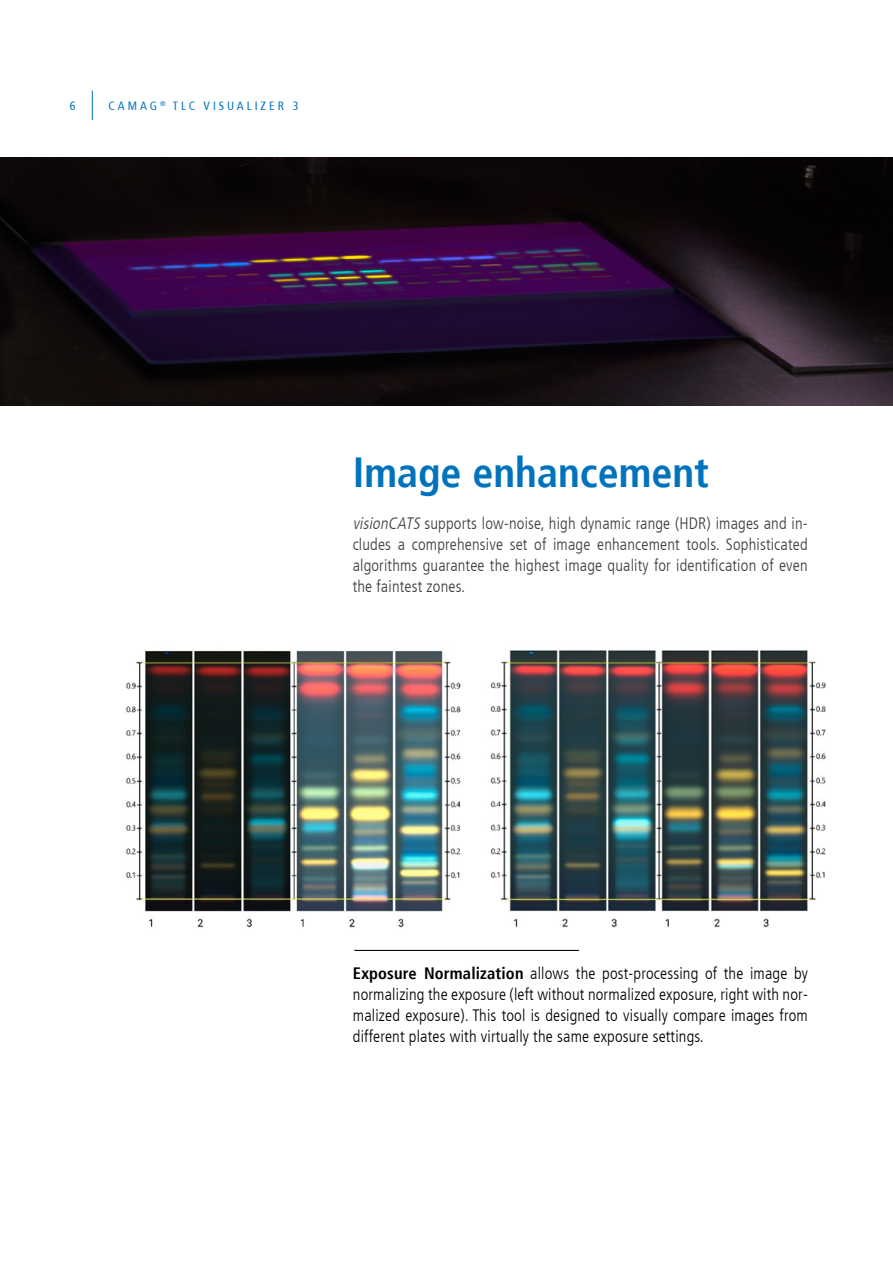
<style>
.page{position:relative;width:893px;height:1263px;background:#fff}
.page>*{position:absolute;margin:0;border:0;box-sizing:border-box;transform-origin:0 0}
.t1{font:700 condensed 42px "Frutiger";color:#0073bc}
.t2{font:300 condensed 16.5px/21px "Frutiger LT";letter-spacing:.01em;color:#000;text-align:justify}
.t3{font:300 condensed 16.5px/21px "Frutiger LT";letter-spacing:.01em;color:#3d3c3c;text-align:justify}
.t4{font:condensed 12px "Frutiger 57";letter-spacing:.25em;color:#0073bc}
.s1{font-style:italic}
.s2{font-family:"Frutiger";font-weight:700}
</style>
<div class="page">
<svg style="left:92px;top:91px;width:1px;height:29px"></svg>
<img style="left:126px;top:650px;width:700px;height:278px">
<hr style="left:354px;top:950px;width:225px;height:1px;background:#000">
<img style="left:0;top:157px;width:893px;height:249px">
<p class="t4" style="left:70px;top:99px;width:7px">6</p>
<p class="t4" style="left:108px;top:99px;width:192px">CAMAG <sup>®</sup> TLC VISUALIZER 3</p>
<p class="t1" style="left:353px;top:447px;width:358px">Image enhancement</p>
<p class="t3" style="left:353px;top:513px;width:457px"><span class="s1">visionCATS</span> supports low-noise, high dynamic range (HDR) images and in&shy;cludes a comprehensive set of image enhancement tools. Sophisticated algorithms guarantee the highest image quality for identification of even the faintest zones.</p>
<p class="t2" style="left:353px;top:963px;width:456px"><span class="s2">Exposure Normalization</span> allows the post-processing of the image by normalizing the exposure (left without normalized exposure, right with nor&shy;malized exposure). This tool is designed to visually compare images from different plates with virtually the same exposure settings.</p>
</div>
